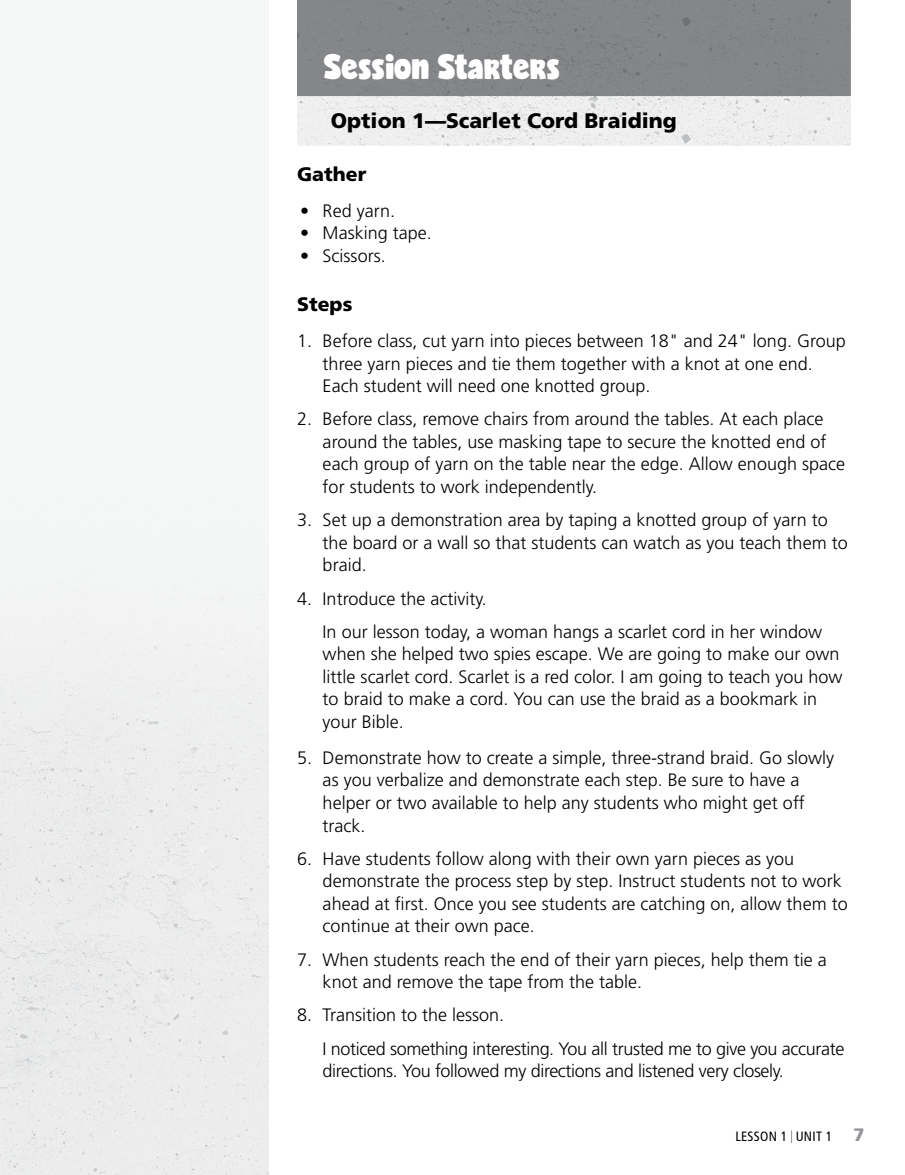
<style>
.page{position:relative;width:905px;height:1175px;background:#fff}
.page>*{position:absolute;margin:0;border:0;box-sizing:border-box;transform-origin:0 0}
.t1{font:33px "Candy";color:#fff;scale:.95 1}
.t2{font:900 21px "Frutiger LT Std";color:#000}
.t3{font:900 19.5px "Frutiger LT Std";color:#000}
.t4{font:300 18px/22.5px "Frutiger LT Std";color:#000}
.t5{font:300 18px/33.3px "Frutiger LT Std";letter-spacing:-.02em;color:#000}
.t6{font:condensed 13.5px "Frutiger LT Std";letter-spacing:.02em;color:#000}
.s1{font-size:18px}
.s2{font-weight:900;font-stretch:normal;font-size:18px;color:#939598}
</style>
<div class="page">
<img style="left:0;top:497px;width:269px;height:677px">
<div style="left:297px;top:0;width:552px;height:96px;background:#848688"></div>
<hr style="left:849px;top:0;width:1px;height:96px;background:#8a8c8f">
<img style="left:297px;top:96px;width:554px;height:50px">
<h1 class="t1" style="left:324px;top:52px;width:249px">SESSION STARTERS</h1>
<p class="t2" style="left:331px;top:108px;width:347px">Option 1—Scarlet Cord Braiding</p>
<p class="t3" style="left:297px;top:162px;width:71px">Gather</p>
<p class="t4" style="left:300px;top:199px;width:96px">• Red yarn.</p>
<p class="t4" style="left:300px;top:222px;width:133px">• Masking tape.</p>
<p class="t4" style="left:300px;top:244px;width:87px">• Scissors.</p>
<p class="t3" style="left:297px;top:292px;width:57px">Steps</p>
<p class="t4" style="left:323px;top:330px;width:524px;text-indent:-26px">1. Before class, cut yarn into pieces between 18" and 24" long. Group three yarn pieces and tie them together with a knot at one end.<br>Each student will need one knotted group.</p>
<p class="t4" style="left:323px;top:408px;width:524px;text-indent:-26px">2. Before class, remove chairs from around the tables. At each place around the tables, use masking tape to secure the knotted end of each group of yarn on the table near the edge. Allow enough space for students to work independently.</p>
<p class="t4" style="left:323px;top:509px;width:526px;text-indent:-26px">3. Set up a demonstration area by taping a knotted group of yarn to the board or a wall so that students can watch as you teach them to braid.</p>
<p class="t4" style="left:323px;top:582px;width:501px;line-height:33.3px;text-indent:-26px">4. Introduce the activity.<br>In our lesson today, a woman hangs a scarlet cord in her window</p>
<p class="t4" style="left:323px;top:643px;width:521px">when she helped two spies escape. We are going to make our own little scarlet cord. Scarlet is a red color. I am going to teach you how to braid to make a cord. You can use the braid as a bookmark in your Bible.</p>
<p class="t4" style="left:323px;top:746px;width:513px;text-indent:-26px">5. Demonstrate how to create a simple, three-strand braid. Go slowly as you verbalize and demonstrate each step. Be sure to have a helper or two available to help any students who might get off track.</p>
<p class="t4" style="left:323px;top:847px;width:526px;text-indent:-26px">6. Have students follow along with their own yarn pieces as you demonstrate the process step by step. Instruct students not to work ahead at first. Once you see students are catching on, allow them to continue at their own pace.</p>
<p class="t4" style="left:323px;top:948px;width:506px;text-indent:-26px">7. When students reach the end of their yarn pieces, help them tie a knot and remove the tape from the table.</p>
<p class="t5" style="left:323px;top:998px;width:523px;text-indent:-26px">8. Transition to the lesson.<br>I noticed something interesting. You all trusted me to give you accurate</p>
<p class="t5" style="left:323px;top:1054px;width:463px">directions. You followed my directions and listened very closely.</p>
<p class="t6" style="left:735px;top:1128px;width:130px">LESSON 1 <span class="s1">I</span> UNIT 1 <span class="s2">7</span></p>
</div>
